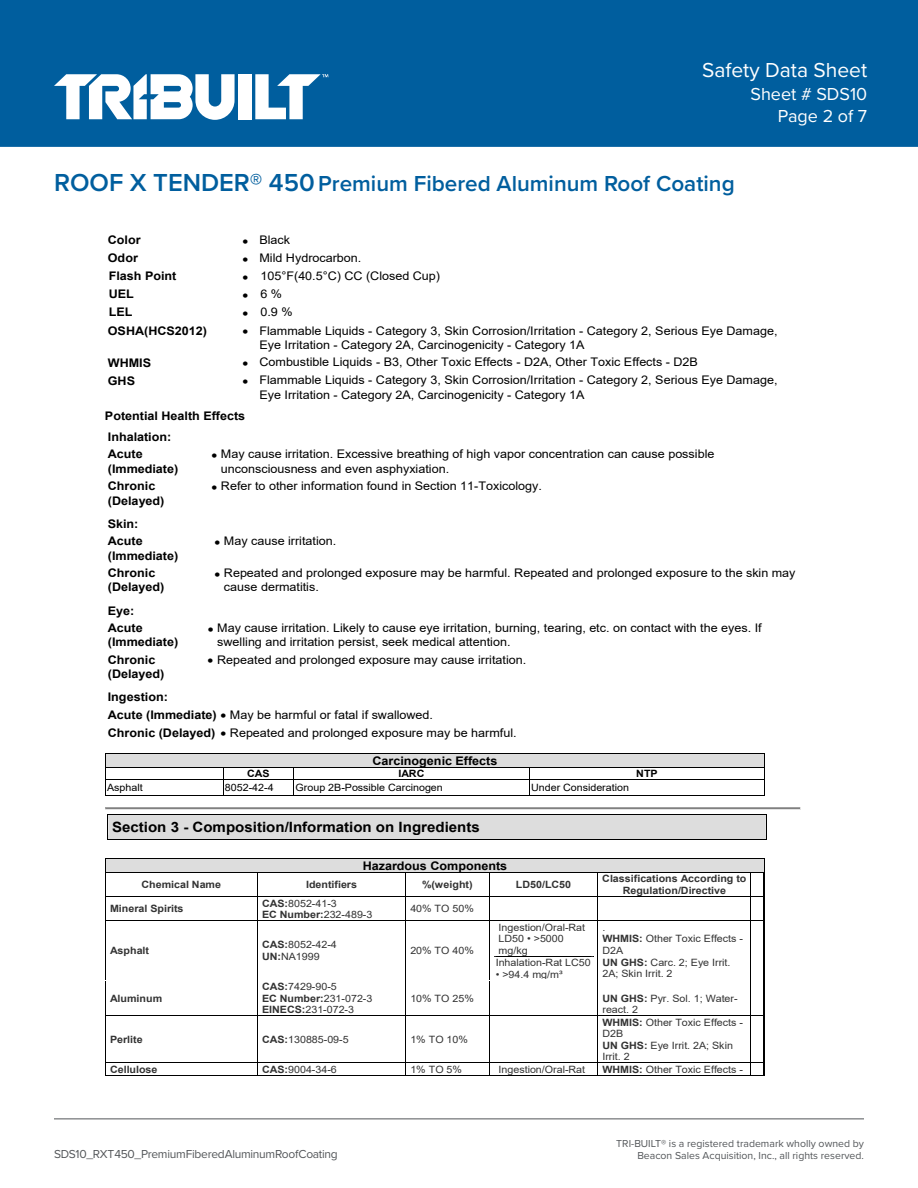
<style>
.page{position:relative;width:918px;height:1188px;background:#fff}
.page>*{position:absolute;margin:0;border:0;box-sizing:border-box;transform-origin:0 0}
.t1{font:600 22.5px "Proxima Nova";color:#005e9e}
.t2{font:21px "Proxima Nova";color:#fff}
.t3{font:18px/22.5px "Proxima Nova";color:#fff;text-align:right}
.t4{font:700 14.25px "Arial";color:#000;scale:1.06 1}
.t5{font:12px "Proxima Nova";letter-spacing:-.025em;color:#535659}
.t6{font:11.85px/14.2px "Arial";color:#000;scale:1.06 1}
.t7{font:700 11.85px/14.2px "Arial";color:#000;scale:1.06 1}
.t8{font:10.5px/12px "Proxima Nova";color:#535659;text-align:right}
.t9{font:10.05px/11.6px "Arial";color:#333;scale:1.06 1}
.t10{font:700 10.05px/11.6px "Arial";color:#333;text-align:center;scale:1.06 1}
.t11{font:10.05px "Arial";color:#000;scale:1.06 1}
.t12{font:700 10.05px "Arial";letter-spacing:.005em;color:#000;scale:1.06 1}
.s1{font-size:25.5px}
.s2{font-weight:700}
</style>
<div class="page">
<div style="left:107px;top:754px;width:656px;height:14px;background:#ddd"></div>
<hr style="left:105px;top:753px;width:660px;height:1px;background:#000">
<hr style="left:105px;top:768px;width:424px;height:1px;background:#000">
<hr style="left:529px;top:768px;width:235px;height:1px;background:#000">
<hr style="left:106px;top:780px;width:117px;height:1px;background:#000">
<hr style="left:223px;top:780px;width:70px;height:1px;background:#000">
<hr style="left:294px;top:780px;width:235px;height:1px;background:#000">
<hr style="left:529px;top:780px;width:235px;height:1px;background:#000">
<svg style="left:105px;top:754px;width:2px;height:41px"></svg>
<hr style="left:105px;top:795px;width:118px;height:1px;background:#000">
<svg style="left:223px;top:769px;width:1px;height:26px"></svg>
<hr style="left:223px;top:795px;width:70px;height:1px;background:#000">
<svg style="left:293px;top:769px;width:1px;height:27px"></svg>
<hr style="left:294px;top:795px;width:235px;height:1px;background:#000">
<svg style="left:529px;top:769px;width:1px;height:26px"></svg>
<hr style="left:529px;top:795px;width:235px;height:1px;background:#000">
<svg style="left:763px;top:754px;width:2px;height:42px"></svg>
<hr style="left:105px;top:807px;width:696px;height:2px;background:#808080">
<hr style="left:105px;top:807px;width:695px;height:1px;background:#a0a0a0">
<hr style="left:105px;top:809px;width:696px;height:1px;background:#e3e3e3">
<hr style="left:107px;top:838px;width:660px;height:2px;background:#000">
<svg style="left:105px;top:808px;width:662px;height:30px"></svg>
<svg style="left:105px;top:858px;width:660px;height:218px"></svg>
<div style="left:0;top:0;width:918px;height:147px;background:#005e9e"></div>
<hr style="left:54px;top:1119px;width:810px;height:1px;background:#535659">
<div style="left:238px;top:74px;width:14px;height:45px;background:#fff"></div>
<svg style="left:255px;top:74px;width:73px;height:45px"></svg>
<svg style="left:54px;top:74px;width:181px;height:46px"></svg>
<h2 class="t2" style="left:702px;top:54px;width:167px">Safety Data Sheet</h2>
<h3 class="t3" style="left:750px;top:82px;width:118px">Sheet # SDS10<br>Page 2 of 7</h3>
<h1 class="t1" style="left:54px;top:166px;width:682px"><span class="s1">ROOF X TENDER® 450</span>Premium Fibered Aluminum Roof Coating</h1>
<p class="t7" style="left:108px;top:233px;width:32px">Color</p>
<p class="t6" style="left:243px;top:233px;width:47px">• Black</p>
<p class="t7" style="left:108px;top:251px;width:30px">Odor</p>
<p class="t6" style="left:243px;top:251px;width:114px">• Mild Hydrocarbon.</p>
<p class="t7" style="left:109px;top:269px;width:65px">Flash Point</p>
<p class="t6" style="left:243px;top:269px;width:188px">• 105°F(40.5°C) CC (Closed Cup)</p>
<p class="t7" style="left:109px;top:287px;width:25px">UEL</p>
<p class="t6" style="left:243px;top:287px;width:39px">• 6 %</p>
<p class="t7" style="left:109px;top:305px;width:24px">LEL</p>
<p class="t6" style="left:243px;top:305px;width:49px">• 0.9 %</p>
<p class="t7" style="left:108px;top:323px;width:95px">OSHA(HCS2012)</p>
<p class="t6" style="left:259px;top:323px;width:490px;text-indent:-17px">• Flammable Liquids - Category 3, Skin Corrosion/Irritation - Category 2, Serious Eye Damage,<br>Eye Irritation - Category 2A, Carcinogenicity - Category 1A</p>
<p class="t7" style="left:108px;top:355px;width:42px">WHMIS</p>
<p class="t6" style="left:243px;top:355px;width:431px">• Combustible Liquids - B3, Other Toxic Effects - D2A, Other Toxic Effects - D2B</p>
<p class="t7" style="left:108px;top:373px;width:27px">GHS</p>
<p class="t6" style="left:259px;top:373px;width:490px;text-indent:-17px">• Flammable Liquids - Category 3, Skin Corrosion/Irritation - Category 2, Serious Eye Damage,<br>Eye Irritation - Category 2A, Carcinogenicity - Category 1A</p>
<p class="t7" style="left:105px;top:406px;width:134px;line-height:20.4px">Potential Health Effects<br>Inhalation:</p>
<p class="t7" style="left:108px;top:447px;width:68px">Acute (Immediate)</p>
<p class="t6" style="left:221px;top:447px;width:467px;text-indent:-9px">• May cause irritation. Excessive breathing of high vapor concentration can cause possible unconsciousness and even asphyxiation.</p>
<p class="t7" style="left:108px;top:479px;width:55px">Chronic (Delayed)</p>
<p class="t6" style="left:211px;top:479px;width:313px">• Refer to other information found in Section 11-Toxicology.</p>
<p class="t7" style="left:108px;top:515px;width:34px;line-height:17.7px">Skin:<br>Acute</p>
<p class="t7" style="left:108px;top:548px;width:68px">(Immediate)</p>
<p class="t6" style="left:214px;top:534px;width:116px">• May cause irritation.</p>
<p class="t7" style="left:108px;top:566px;width:55px">Chronic (Delayed)</p>
<p class="t6" style="left:224px;top:566px;width:541px;text-indent:-10px">• Repeated and prolonged exposure may be harmful. Repeated and prolonged exposure to the skin may cause dermatitis.</p>
<p class="t7" style="left:108px;top:602px;width:34px;line-height:17.7px">Eye:<br>Acute</p>
<p class="t7" style="left:108px;top:635px;width:68px">(Immediate)</p>
<p class="t6" style="left:217px;top:621px;width:515px;text-indent:-10px">• May cause irritation. Likely to cause eye irritation, burning, tearing, etc. on contact with the eyes. If swelling and irritation persist, seek medical attention.</p>
<p class="t7" style="left:108px;top:653px;width:55px">Chronic (Delayed)</p>
<p class="t6" style="left:208px;top:653px;width:302px">• Repeated and prolonged exposure may cause irritation.</p>
<p class="t6" style="left:108px;top:688px;width:387px;line-height:17.9px"><span class="s2">Ingestion:<br>Acute (Immediate)</span> • May be harmful or fatal if swallowed.<br><span class="s2">Chronic (Delayed)</span> • Repeated and prolonged exposure may be harmful.</p>
<p class="t7" style="left:373px;top:754px;width:119px">Carcinogenic Effects</p>
<p class="t12" style="left:247px;top:767px;width:23px">CAS</p>
<p class="t12" style="left:398px;top:767px;width:26px">IARC</p>
<p class="t12" style="left:636px;top:767px;width:22px">NTP</p>
<p class="t11" style="left:107px;top:781px;width:35px">Asphalt</p>
<p class="t11" style="left:225px;top:781px;width:48px">8052-42-4</p>
<p class="t11" style="left:296px;top:781px;width:140px">Group 2B-Possible Carcinogen</p>
<p class="t11" style="left:531px;top:781px;width:94px">Under Consideration</p>
<p class="t4" style="left:112px;top:817px;width:348px">Section 3 - Composition/Information on Ingredients</p>
<p class="t7" style="left:363px;top:859px;width:138px">Hazardous Components</p>
<p class="t10" style="left:142px;top:879px;width:76px">Chemical Name</p>
<p class="t10" style="left:306px;top:879px;width:50px">Identifiers</p>
<p class="t10" style="left:422px;top:879px;width:49px">%(weight)</p>
<p class="t10" style="left:516px;top:879px;width:54px">LD50/LC50</p>
<p class="t10" style="left:602px;top:873px;width:138px">Classifications According to<br>Regulation/Directive</p>
<p class="t10" style="left:110px;top:903px;width:71px">Mineral Spirits</p>
<p class="t9" style="left:262px;top:897px;width:106px"><span class="s2">CAS:</span>8052-41-3<br><span class="s2">EC Number:</span>232-489-3</p>
<p class="t9" style="left:410px;top:903px;width:61px">40% TO 50%</p>
<p class="t10" style="left:110px;top:945px;width:38px">Asphalt</p>
<p class="t9" style="left:262px;top:939px;width:72px"><span class="s2">CAS:</span>8052-42-4<br><span class="s2">UN:</span>NA1999</p>
<p class="t9" style="left:410px;top:945px;width:61px">20% TO 40%</p>
<p class="t9" style="left:496px;top:921px;width:91px">Ingestion/Oral-Rat<br>LD50 • &gt;5000 mg/kg<br>Inhalation-Rat LC50</p>
<p class="t9" style="left:496px;top:968px;width:65px">• &gt;94.4 mg/m³</p>
<p class="t9" style="left:603px;top:922px;width:134px">.<br><span class="s2">WHMIS:</span> Other Toxic Effects -<br>D2A<br><span class="s2">UN GHS:</span> Carc. 2; Eye Irrit.<br>2A; Skin Irrit. 2</p>
<p class="t10" style="left:110px;top:992px;width:51px">Aluminum</p>
<p class="t9" style="left:262px;top:981px;width:106px"><span class="s2">CAS:</span>7429-90-5<br><span class="s2">EC Number:</span>231-072-3<br><span class="s2">EINECS:</span>231-072-3</p>
<p class="t9" style="left:410px;top:992px;width:61px">10% TO 25%</p>
<p class="t9" style="left:603px;top:992px;width:129px"><span class="s2">UN GHS:</span> Pyr. Sol. 1; Water&shy;react. 2</p>
<p class="t10" style="left:110px;top:1034px;width:32px">Perlite</p>
<p class="t9" style="left:262px;top:1034px;width:83px"><span class="s2">CAS:</span>130885-09-5</p>
<p class="t9" style="left:410px;top:1034px;width:56px">1% TO 10%</p>
<p class="t9" style="left:603px;top:1016px;width:134px"><span class="s2">WHMIS:</span> Other Toxic Effects -<br>D2B<br><span class="s2">UN GHS:</span> Eye Irrit. 2A; Skin<br>Irrit. 2</p>
<p class="t10" style="left:110px;top:1064px;width:46px">Cellulose</p>
<p class="t9" style="left:262px;top:1064px;width:72px"><span class="s2">CAS:</span>9004-34-6</p>
<p class="t9" style="left:410px;top:1064px;width:50px">1% TO 5%</p>
<p class="t9" style="left:499px;top:1063px;width:83px">Ingestion/Oral-Rat</p>
<p class="t9" style="left:603px;top:1064px;width:134px"><span class="s2">WHMIS:</span> Other Toxic Effects -</p>
<p class="t5" style="left:54px;top:1145px;width:285px">SDS10_RXT 450_Premium Fibered Aluminum Roof Coating</p>
<p class="t8" style="left:616px;top:1137px;width:249px">TRI-BUILT® is a registered trademark wholly owned by<br>Beacon Sales Acquisition, Inc., all rights reserved.</p>
</div>
